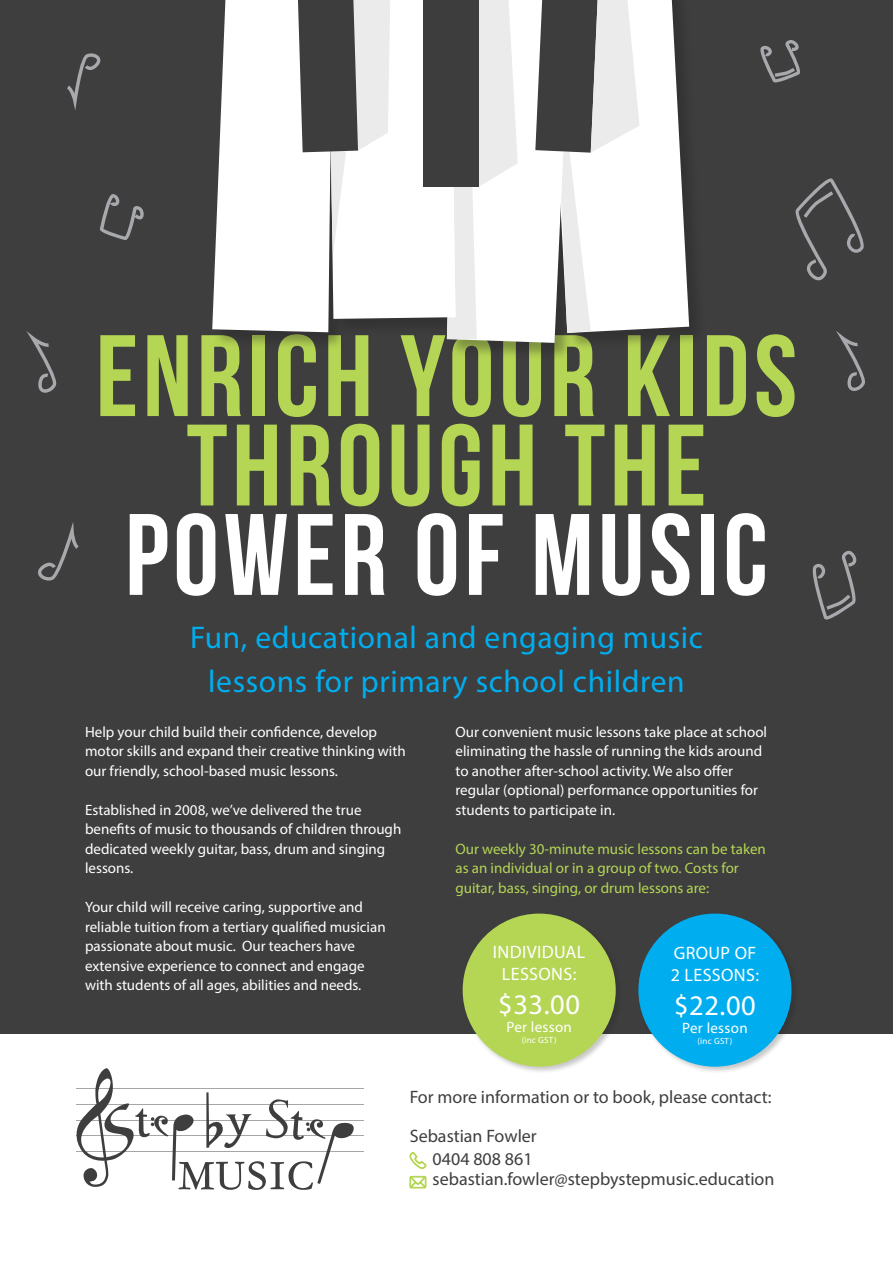
<style>
.page{position:relative;width:893px;height:1263px;background:#fff}
.page>*{position:absolute;margin:0;border:0;box-sizing:border-box;transform-origin:0 0}
.t1{font:115.5px "Bebas Neue";letter-spacing:.04em;color:#b5d654}
.t2{font:115.5px "Bebas Neue";letter-spacing:.04em;color:#fff}
.t3{font:31.5px/43.8px "Myriad Pro";letter-spacing:.02em;color:#00aeef;text-align:center}
.t4{font:28.5px "Myriad Pro";letter-spacing:.02em;color:#fff}
.t5{font:18px "Myriad Pro";color:#3e3e3f}
.t6{font:18px "Myriad Pro";letter-spacing:.02em;color:#fff}
.t7{font:15px/19.5px "Myriad Pro";color:#fff}
.t8{font:15px/19.5px "Myriad Pro";color:#b5d654}
.t9{font:15px "Myriad Pro";letter-spacing:.02em;color:#fff}
.t10{font:9px "Myriad Pro";letter-spacing:.02em;color:#fff}
</style>
<div class="page">
<div style="left:0;top:0;width:893px;height:1033px;background:#3e3e3f"></div>
<hr style="left:77px;top:1088px;width:287px;height:1px;background:#231f20">
<hr style="left:77px;top:1104px;width:287px;height:1px;background:#231f20">
<hr style="left:77px;top:1120px;width:287px;height:1px;background:#231f20">
<hr style="left:77px;top:1135px;width:287px;height:1px;background:#231f20">
<hr style="left:77px;top:1151px;width:287px;height:1px;background:#231f20">
<svg style="left:76px;top:1068px;width:281px;height:122px"></svg>
<svg style="left:639px;top:0;width:50px;height:333px;fill:#fff"></svg>
<svg style="left:212px;top:0;width:427px;height:343px"></svg>
<div style="left:461px;top:912px;width:162px;height:162px;background:#231f20;opacity:.25"></div>
<div style="left:463px;top:913px;width:153px;height:154px;background:#b5d654;border-radius:50%"></div>
<div style="left:637px;top:912px;width:162px;height:162px;background:#231f20;opacity:.25"></div>
<div style="left:638px;top:913px;width:153px;height:154px;background:#00aeef;border-radius:50%"></div>
<svg style="left:795px;top:178px;width:69px;height:102px"></svg>
<svg style="left:812px;top:551px;width:45px;height:69px"></svg>
<svg style="left:760px;top:40px;width:40px;height:42px"></svg>
<svg style="left:836px;top:331px;width:29px;height:60px"></svg>
<svg style="left:100px;top:194px;width:44px;height:46px"></svg>
<svg style="left:26px;top:331px;width:31px;height:62px"></svg>
<svg style="left:38px;top:522px;width:41px;height:59px"></svg>
<svg style="left:67px;top:53px;width:34px;height:57px"></svg>
<svg style="left:410px;top:1152px;width:16px;height:17px"></svg>
<svg style="left:410px;top:1176px;width:16px;height:12px"></svg>
<p class="t1" style="left:96px;top:313px;width:703px">ENRICH YOUR KIDS</p>
<p class="t1" style="left:186px;top:402px;width:521px">THROUGH THE</p>
<p class="t2" style="left:125px;top:492px;width:644px">POWER OF MUSIC</p>
<p class="t3" style="left:190px;top:615px;width:514px">Fun, educational and engaging music lessons for primary school children</p>
<p class="t7" style="left:85px;top:721px;width:322px">Help your child build their confidence, develop motor skills and expand their creative thinking with our friendly, school-based music lessons.</p>
<p class="t7" style="left:85px;top:799px;width:318px">Established in 2008, we’ve delivered the true benefits of music to thousands of children through dedicated weekly guitar, bass, drum and singing lessons.</p>
<p class="t7" style="left:85px;top:897px;width:302px">Your child will receive caring, supportive and reliable tuition from a tertiary qualified musician passionate about music. Our teachers have extensive experience to connect and engage with students of all ages, abilities and needs.</p>
<p class="t7" style="left:455px;top:721px;width:313px">Our convenient music lessons take place at school eliminating the hassle of running the kids around to another after-school activity. We also offer regular (optional) performance opportunities for students to participate in.</p>
<p class="t8" style="left:455px;top:838px;width:312px">Our weekly 30-minute music lessons can be taken as an individual or in a group of two. Costs for guitar, bass, singing, or drum lessons are:</p>
<p class="t6" style="left:493px;top:941px;width:94px">INDIVIDUAL</p>
<p class="t6" style="left:502px;top:962px;width:76px">LESSONS:</p>
<p class="t4" style="left:498px;top:986px;width:83px">$33.00</p>
<p class="t9" style="left:506px;top:1017px;width:67px">Per lesson</p>
<p class="t10" style="left:522px;top:1034px;width:36px">(inc GST)</p>
<p class="t6" style="left:674px;top:942px;width:84px">GROUP OF</p>
<p class="t6" style="left:671px;top:964px;width:90px">2 LESSONS:</p>
<p class="t4" style="left:674px;top:988px;width:83px">$22.00</p>
<p class="t9" style="left:682px;top:1019px;width:67px">Per lesson</p>
<p class="t10" style="left:697px;top:1035px;width:36px">(inc GST)</p>
<p class="t5" style="left:410px;top:1085px;width:363px">For more information or to book, please contact:</p>
<p class="t5" style="left:410px;top:1125px;width:129px">Sebastian Fowler</p>
<p class="t5" style="left:433px;top:1148px;width:101px">0404 808 861</p>
<p class="t5" style="left:433px;top:1168px;width:343px">sebastian.fowler@stepbystepmusic.education</p>
</div>
